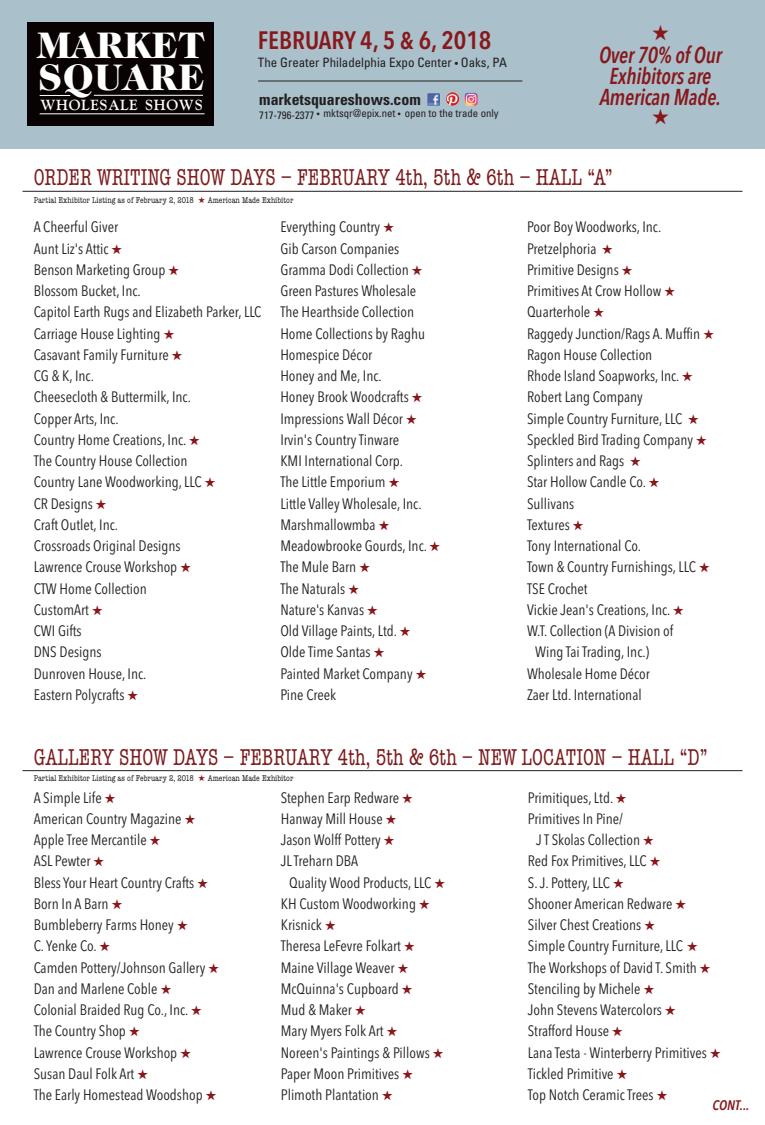
<style>
.page{position:relative;width:765px;height:1125px;background:#fff}
.page>*{position:absolute;margin:0;border:0;box-sizing:border-box;transform-origin:0 0}
.t1{font:900 37.38px/31.8px "Caslon Two Twenty Four";letter-spacing:.015em;color:#fff}
.t2{font:600 25px "Avenir Next Condensed";color:#88181b}
.t3{font:condensed 23.75px "American Typewriter";color:#7c1b1d;scale:.9 1}
.t4{font:italic 600 22.88px/21.2px "Avenir Next Condensed";letter-spacing:-.01em;color:#88181b;text-align:center;scale:.9 1}
.t5{font:700 condensed 15.75px "Univers";color:#231f20}
.t6{font:15px/21.2px "Avenir Next Condensed";color:#231f20}
.t7{font:700 14.62px "Goudy Old Style BT";letter-spacing:.05em;color:#fff}
.t8{font:italic 600 13.75px "Avenir Next Condensed";color:#88181b}
.t9{font:condensed 13px "Univers";color:#231f20}
.t10{font:condensed 10.75px "Univers";color:#231f20}
.t11{font:condensed 8.75px "American Typewriter";color:#231f20}
.s1{font-size:23.75px}
.s2{font-size:10.12px}
.s3{font-size:8.62px}
.s4{color:#88181b}
</style>
<div class="page">
<div style="left:0;top:0;width:765px;height:148px;background:#aac1cb"></div>
<div style="left:28px;top:22px;width:186px;height:104px;background:#080302"></div>
<hr style="left:40px;top:95px;width:30px;height:1px;background:#fff">
<hr style="left:94px;top:95px;width:109px;height:1px;background:#fff">
<hr style="left:40px;top:114px;width:165px;height:1px;background:#fff">
<hr style="left:22px;top:770px;width:720px;height:1px;background:#231f20">
<hr style="left:22px;top:191px;width:720px;height:1px;background:#231f20">
<svg style="left:427px;top:93px;width:13px;height:13px"></svg>
<img style="left:446px;top:92px;width:13px;height:14px;border-radius:50%">
<img style="left:464px;top:93px;width:14px;height:13px">
<hr style="left:258px;top:81px;width:264px;height:1px;background:#231f20">
<h1 class="t1" style="left:38px;top:33px;width:169px">MARKET<br>SQUARE</h1>
<p class="t7" style="left:40px;top:99px;width:164px">WHOLESALE SHOWS</p>
<h2 class="t2" style="left:258px;top:19px;width:235px">FEBRUARY 4, 5 <span class="s1">&amp;</span> 6, 2018</h2>
<p class="t9" style="left:258px;top:58px;width:251px">The Greater Philadelphia Expo Center <span class="s2">•</span> Oaks, PA</p>
<p class="t5" style="left:259px;top:93px;width:163px">marketsquareshows.com</p>
<p class="t10" style="left:259px;top:110px;width:241px">717-796-2377 <span class="s3">•</span> mktsqr@epix.net <span class="s3">•</span> open to the trade only</p>
<h3 class="t4" style="left:599px;top:44px;width:138px">Over 70% of Our<br>Exhibitors are<br>American Made.</h3>
<h3 class="t3" style="left:34px;top:160px;width:645px">ORDER WRITING SHOW DAYS – FEBRUARY 4th, 5th &amp; 6th – HALL “A”</h3>
<p class="t11" style="left:34px;top:194px;width:261px">Partial Exhibitor Listing as of February 2, 2018 <span class="s4">★</span> American Made Exhibitor</p>
<p class="t6" style="left:34px;top:216px;width:229px">A Cheerful Giver<br>Aunt Liz's Attic <span class="s4">★<br></span>Benson Marketing Group <span class="s4">★<br></span>Blossom Bucket, Inc.<br>Capitol Earth Rugs and Elizabeth Parker, LLC<br>Carriage House Lighting <span class="s4">★<br></span>Casavant Family Furniture <span class="s4">★<br></span>CG &amp; K, Inc.<br>Cheesecloth &amp; Buttermilk, Inc.<br>Copper Arts, Inc.<br>Country Home Creations, Inc. <span class="s4">★<br></span>The Country House Collection<br>Country Lane Woodworking, LLC <span class="s4">★<br></span>CR Designs <span class="s4">★<br></span>Craft Outlet, Inc.<br>Crossroads Original Designs<br>Lawrence Crouse Workshop <span class="s4">★<br></span>CTW Home Collection<br>CustomArt <span class="s4">★<br></span>CWI Gifts<br>DNS Designs<br>Dunroven House, Inc.<br>Eastern Polycrafts <span class="s4">★</span></p>
<p class="t6" style="left:280px;top:216px;width:162px">Everything Country <span class="s4">★<br></span>Gib Carson Companies<br>Gramma Dodi Collection <span class="s4">★<br></span>Green Pastures Wholesale<br>The Hearthside Collection<br>Home Collections by Raghu<br>Homespice Décor<br>Honey and Me, Inc.<br>Honey Brook Woodcrafts <span class="s4">★<br></span>Impressions Wall Décor <span class="s4">★<br></span>Irvin's Country Tinware<br>KMI International Corp.<br>The Little Emporium <span class="s4">★<br></span>Little Valley Wholesale, Inc.<br>Marshmallowmba <span class="s4">★<br></span>Meadowbrooke Gourds, Inc. <span class="s4">★<br></span>The Mule Barn <span class="s4">★<br></span>The Naturals <span class="s4">★<br></span>Nature's Kanvas <span class="s4">★<br></span>Old Village Paints,Ltd. <span class="s4">★<br></span>Olde Time Santas <span class="s4">★<br></span>Painted Market Company <span class="s4">★<br></span>Pine Creek</p>
<p class="t6" style="left:527px;top:216px;width:136px">Poor Boy Woodworks, Inc.</p>
<p class="t6" style="left:527px;top:237px;width:88px">Pretzelphoria <span class="s4">★</span></p>
<p class="t6" style="left:527px;top:258px;width:107px">Primitive Designs <span class="s4">★</span></p>
<p class="t6" style="left:527px;top:280px;width:150px">Primitives At Crow Hollow <span class="s4">★</span></p>
<p class="t6" style="left:527px;top:301px;width:79px">Quarterhole <span class="s4">★</span></p>
<p class="t6" style="left:527px;top:322px;width:189px">Raggedy Junction/Rags A. Muffin <span class="s4">★</span></p>
<p class="t6" style="left:527px;top:343px;width:127px">Ragon House Collection</p>
<p class="t6" style="left:527px;top:365px;width:168px">Rhode Island Soapworks, Inc. <span class="s4">★</span></p>
<p class="t6" style="left:527px;top:386px;width:117px">Robert Lang Company</p>
<p class="t6" style="left:527px;top:407px;width:173px">Simple Country Furniture,LLC <span class="s4">★</span></p>
<p class="t6" style="left:527px;top:428px;width:182px">Speckled Bird Trading Company <span class="s4">★</span></p>
<p class="t6" style="left:527px;top:450px;width:116px">Splinters and Rags <span class="s4">★</span></p>
<p class="t6" style="left:527px;top:471px;width:134px">Star Hollow Candle Co. <span class="s4">★</span></p>
<p class="t6" style="left:527px;top:492px;width:49px">Sullivans</p>
<p class="t6" style="left:527px;top:513px;width:58px">Textures <span class="s4">★</span></p>
<p class="t6" style="left:527px;top:535px;width:115px">Tony International Co.</p>
<p class="t6" style="left:527px;top:556px;width:184px">Town &amp; Country Furnishings,LLC <span class="s4">★</span></p>
<p class="t6" style="left:527px;top:577px;width:62px">TSE Crochet</p>
<p class="t6" style="left:527px;top:598px;width:158px">Vickie Jean's Creations, Inc. <span class="s4">★</span></p>
<p class="t6" style="left:527px;top:620px;width:148px">W.T. Collection (A Division of</p>
<p class="t6" style="left:535px;top:641px;width:116px">Wing Tai Trading, Inc.)</p>
<p class="t6" style="left:527px;top:662px;width:124px">Wholesale Home Décor</p>
<p class="t6" style="left:527px;top:683px;width:116px">Zaer Ltd. International</p>
<h3 class="t3" style="left:34px;top:739px;width:750px">GALLERY SHOW DAYS – FEBRUARY 4th, 5th &amp; 6th – NEW LOCATION – HALL “D”</h3>
<p class="t11" style="left:34px;top:772px;width:261px">Partial Exhibitor Listing as of February 2, 2018 <span class="s4">★</span> American Made Exhibitor</p>
<p class="t6" style="left:34px;top:786px;width:187px">A Simple Life <span class="s4">★<br></span>American Country Magazine <span class="s4">★<br></span>Apple Tree Mercantile <span class="s4">★<br></span>ASL Pewter <span class="s4">★<br></span>Bless Your Heart Country Crafts <span class="s4">★<br></span>Born In A Barn <span class="s4">★<br></span>Bumbleberry Farms Honey <span class="s4">★<br></span>C. Yenke Co. <span class="s4">★<br></span>Camden Pottery/Johnson Gallery <span class="s4">★<br></span>Dan and Marlene Coble <span class="s4">★<br></span>Colonial Braided Rug Co., Inc. <span class="s4">★<br></span>The Country Shop <span class="s4">★<br></span>Lawrence Crouse Workshop <span class="s4">★<br></span>Susan Daul Folk Art <span class="s4">★<br></span>The Early Homestead Woodshop <span class="s4">★</span></p>
<p class="t6" style="left:281px;top:786px;width:134px">Stephen Earp Redware <span class="s4">★</span></p>
<p class="t6" style="left:281px;top:807px;width:117px">Hanway Mill House <span class="s4">★</span></p>
<p class="t6" style="left:281px;top:829px;width:116px">Jason Wolff Pottery <span class="s4">★</span></p>
<p class="t6" style="left:281px;top:850px;width:79px">JLTreharn DBA</p>
<p class="t6" style="left:289px;top:871px;width:158px">Quality Wood Products,LLC <span class="s4">★</span></p>
<p class="t6" style="left:281px;top:892px;width:151px">KH Custom Woodworking <span class="s4">★</span></p>
<p class="t6" style="left:281px;top:914px;width:57px">Krisnick <span class="s4">★</span></p>
<p class="t6" style="left:281px;top:935px;width:136px">Theresa LeFevre Folkart <span class="s4">★</span></p>
<p class="t6" style="left:281px;top:956px;width:129px">Maine Village Weaver <span class="s4">★</span></p>
<p class="t6" style="left:281px;top:977px;width:133px">McQuinna's Cupboard <span class="s4">★</span></p>
<p class="t6" style="left:281px;top:999px;width:87px">Mud &amp; Maker <span class="s4">★</span></p>
<p class="t6" style="left:281px;top:1020px;width:118px">Mary Myers Folk Art <span class="s4">★</span></p>
<p class="t6" style="left:281px;top:1041px;width:164px">Noreen's Paintings &amp; Pillows <span class="s4">★</span></p>
<p class="t6" style="left:281px;top:1062px;width:134px">Paper Moon Primitives <span class="s4">★</span></p>
<p class="t6" style="left:281px;top:1084px;width:114px">Plimoth Plantation <span class="s4">★</span></p>
<p class="t6" style="left:528px;top:786px;width:100px">Primitiques, Ltd. <span class="s4">★</span></p>
<p class="t6" style="left:528px;top:807px;width:97px">Primitives In Pine/</p>
<p class="t6" style="left:536px;top:829px;width:120px">J T Skolas Collection <span class="s4">★</span></p>
<p class="t6" style="left:528px;top:850px;width:134px">Red Fox Primitives,LLC <span class="s4">★</span></p>
<p class="t6" style="left:528px;top:871px;width:98px">S.J. Pottery, LLC <span class="s4">★</span></p>
<p class="t6" style="left:528px;top:892px;width:160px">Shooner American Redware <span class="s4">★</span></p>
<p class="t6" style="left:528px;top:914px;width:129px">Silver Chest Creations <span class="s4">★</span></p>
<p class="t6" style="left:528px;top:935px;width:172px">Simple Country Furniture, LLC <span class="s4">★</span></p>
<p class="t6" style="left:528px;top:956px;width:184px">The Workshops of David T. Smith <span class="s4">★</span></p>
<p class="t6" style="left:528px;top:977px;width:128px">Stenciling by Michele <span class="s4">★</span></p>
<p class="t6" style="left:528px;top:999px;width:150px">John Stevens Watercolors <span class="s4">★</span></p>
<p class="t6" style="left:528px;top:1020px;width:97px">Strafford House <span class="s4">★</span></p>
<p class="t6" style="left:528px;top:1041px;width:195px">Lana Testa - Winterberry Primitives <span class="s4">★</span></p>
<p class="t6" style="left:528px;top:1062px;width:101px">Tickled Primitive <span class="s4">★</span></p>
<p class="t6" style="left:528px;top:1084px;width:141px">Top Notch Ceramic Trees <span class="s4">★</span></p>
<p class="t8" style="left:712px;top:1097px;width:39px">CONT...</p>
</div>
